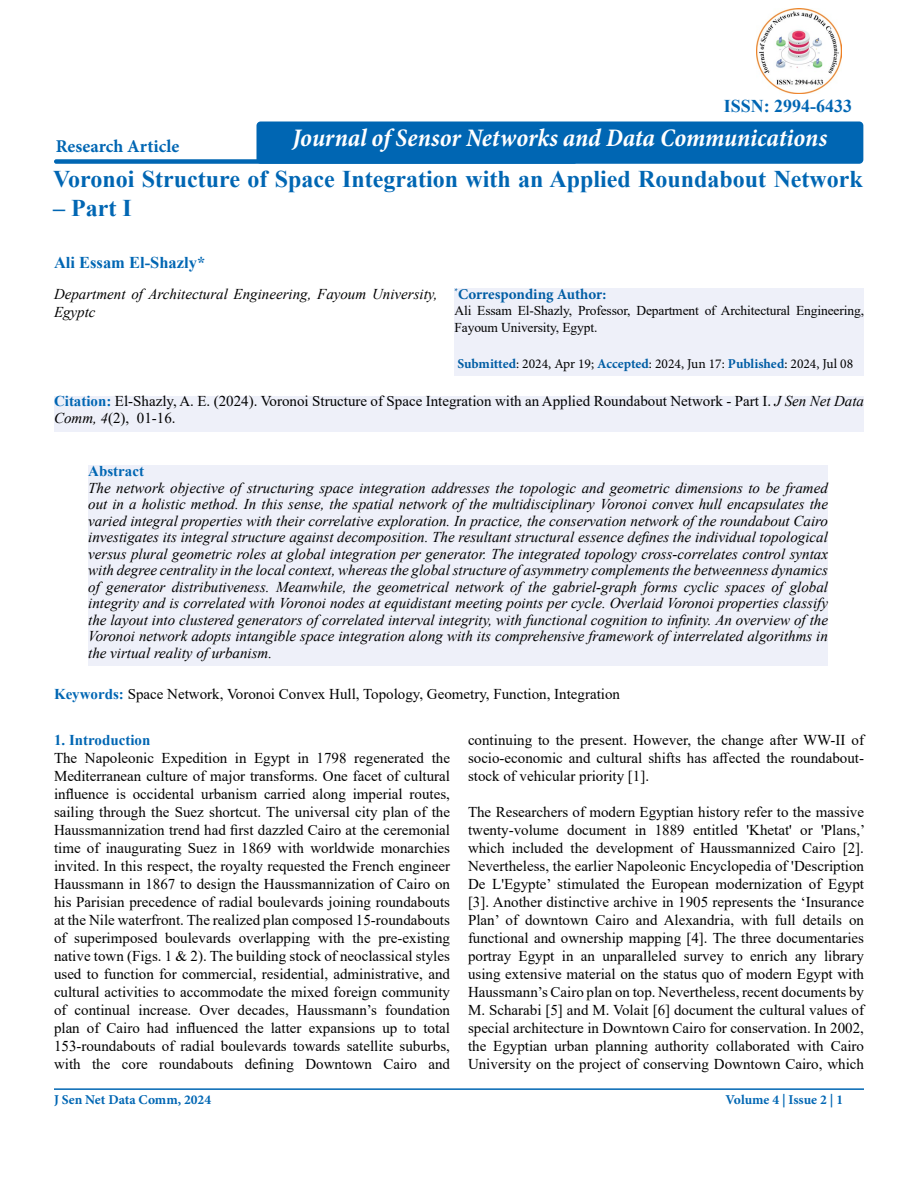
<style>
.page{position:relative;width:918px;height:1188px;background:#fff}
.page>*{position:absolute;margin:0;border:0;box-sizing:border-box;transform-origin:0 0}
.t1{font:italic 700 condensed 25.5px "Minion Pro";letter-spacing:-.005em;color:#fff}
.t2{font:700 24px "Times New Roman";color:#0066b3}
.t3{font:700 18px "Minion Pro";color:#0066b3}
.t4{font:700 18px "Times New Roman";color:#0066b3}
.t5{font:700 16.5px "Times New Roman";color:#0066b3}
.t6{font:15px/18px "Times New Roman";color:#000;text-align:justify}
.t7{font:italic 15px/16.5px "Times New Roman";color:#000;text-align:justify}
.t8{font:700 15px "Times New Roman";color:#0066b3}
.t9{font:700 15px "Minion Pro";color:#005da4}
.t10{font:13.5px/16.5px "Times New Roman";letter-spacing:-.01em;color:#000}
.t11{font:13.5px "Minion Pro";color:#000}
.t12{font:700 13.5px "Minion Pro";color:#0066b3}
.s1{font-weight:700;color:#005da4}
.s2{font-weight:700;color:#0066b3}
.s3{font-style:italic}
</style>
<div class="page">
<div style="left:54px;top:396px;width:810px;height:36px;background:#eef0f9"></div>
<div style="left:54px;top:159px;width:523px;height:5px;background:#0066b3;border-radius:2px"></div>
<hr style="left:54px;top:1088px;width:810px;height:2px;background:#0066b3">
<div style="left:455px;top:288px;width:409px;height:87px;background:#eef0f9"></div>
<div style="left:88px;top:465px;width:740px;height:201px;background:#eef0f9"></div>
<div style="left:257px;top:122px;width:606px;height:42px;background:#0066b3;border-radius:4px"></div>
<img style="left:757px;top:8px;width:85px;height:86px">
<p class="t3" style="left:56px;top:133px;width:125px">Research Article</p>
<p class="t4" style="left:724px;top:93px;width:130px">ISSN: 2994-6433</p>
<h1 class="t1" style="left:293px;top:120px;width:536px">Journal of Sensor Networks and Data Communications</h1>
<h2 class="t2" style="left:53px;top:162px;width:811px">Voronoi Structure of Space Integration with an Applied Roundabout Network</h2>
<h2 class="t2" style="left:53px;top:191px;width:80px">– Part I</h2>
<p class="t5" style="left:54px;top:250px;width:153px">Ali Essam El-Shazly*</p>
<p class="t7" style="left:54px;top:285px;width:385px;line-height:18px">Department of Architectural Engineering, Fayoum University,<br>Egyptc</p>
<p class="t9" style="left:455px;top:284px;width:153px"><sup>*</sup>Corresponding Author:</p>
<p class="t10" style="left:455px;top:302px;width:411px">Ali Essam El-Shazly, Professor, Department of Architectural Engineering,<br>Fayoum University, Egypt.</p>
<p class="t11" style="left:457px;top:355px;width:397px"><span class="s1">Submitted</span>: 2024, Apr 19; <span class="s1">Accepted</span>: 2024, Jun 17: <span class="s1">Published</span>: 2024, Jul 08</p>
<p class="t6" style="left:54px;top:393px;width:812px;line-height:16.5px"><span class="s2">Citation:</span> El-Shazly, A. E. (2024). Voronoi Structure of Space Integration with an Applied Roundabout Network - Part I. <span class="s3">J Sen Net Data<br>Comm, 4</span>(2), 01-16.</p>
<p class="t8" style="left:88px;top:460px;width:57px">Abstract</p>
<p class="t7" style="left:88px;top:479px;width:741px">The network objective of structuring space integration addresses the topologic and geometric dimensions to be framed out in a holistic method. In this sense, the spatial network of the multidisciplinary Voronoi convex hull encapsulates the varied integral properties with their correlative exploration. In practice, the conservation network of the roundabout Cairo investigates its integral structure against decomposition. The resultant structural essence defines the individual topological versus plural geometric roles at global integration per generator. The integrated topology cross-correlates control syntax with degree centrality in the local context, whereas the global structure of asymmetry complements the betweenness dynamics of generator distributiveness. Meanwhile, the geometrical network of the gabriel-graph forms cyclic spaces of global integrity and is correlated with Voronoi nodes at equidistant meeting points per cycle. Overlaid Voronoi properties classify the layout into clustered generators of correlated interval integrity, with functional cognition to infinity. An overview of the Voronoi network adopts intangible space integration along with its comprehensive framework of interrelated algorithms in the virtual reality of urbanism.</p>
<p class="t6" style="left:54px;top:684px;width:568px"><span class="s2">Keywords:</span> Space Network, Voronoi Convex Hull, Topology, Geometry, Function, Integration</p>
<p class="t8" style="left:54px;top:729px;width:98px">1. Introduction</p>
<p class="t6" style="left:54px;top:748px;width:398px">The Napoleonic Expedition in Egypt in 1798 regenerated the Mediterranean culture of major transforms. One facet of cultural influence is occidental urbanism carried along imperial routes, sailing through the Suez shortcut. The universal city plan of the Haussmannization trend had first dazzled Cairo at the ceremonial time of inaugurating Suez in 1869 with worldwide monarchies invited. In this respect, the royalty requested the French engineer Haussmann in 1867 to design the Haussmannization of Cairo on his Parisian precedence of radial boulevards joining roundabouts at the Nile waterfront. The realized plan composed 15-roundabouts of superimposed boulevards overlapping with the pre-existing native town (Figs. 1 &amp; 2). The building stock of neoclassical styles used to function for commercial, residential, administrative, and cultural activities to accommodate the mixed foreign community of continual increase. Over decades, Haussmann’s foundation plan of Cairo had influenced the latter expansions up to total 153-roundabouts of radial boulevards towards satellite suburbs, with the core roundabouts defining Downtown Cairo and</p>
<p class="t6" style="left:468px;top:730px;width:398px">continuing to the present. However, the change after WW-II of socio-economic and cultural shifts has affected the roundabout&shy;stock of vehicular priority [1].</p>
<p class="t6" style="left:468px;top:802px;width:399px">The Researchers of modern Egyptian history refer to the massive twenty-volume document in 1889 entitled 'Khetat' or 'Plans,’ which included the development of Haussmannized Cairo [2].<br>Nevertheless, the earlier Napoleonic Encyclopedia of 'Description De L'Egypte’ stimulated the European modernization of Egypt [3]. Another distinctive archive in 1905 represents the ‘Insurance Plan’ of downtown Cairo and Alexandria, with full details on functional and ownership mapping [4]. The three documentaries portray Egypt in an unparalleled survey to enrich any library using extensive material on the status quo of modern Egypt with Haussmann’s Cairo plan on top. Nevertheless, recent documents by M. Scharabi [5] and M. Volait [6] document the cultural values of special architecture in Downtown Cairo for conservation. In 2002, the Egyptian urban planning authority collaborated with Cairo University on the project of conserving Downtown Cairo, which</p>
<p class="t12" style="left:54px;top:1090px;width:159px">J Sen Net Data Comm, 2024</p>
<p class="t12" style="left:726px;top:1090px;width:119px">Volume 4 | Issue 2 | 1</p>
</div>
